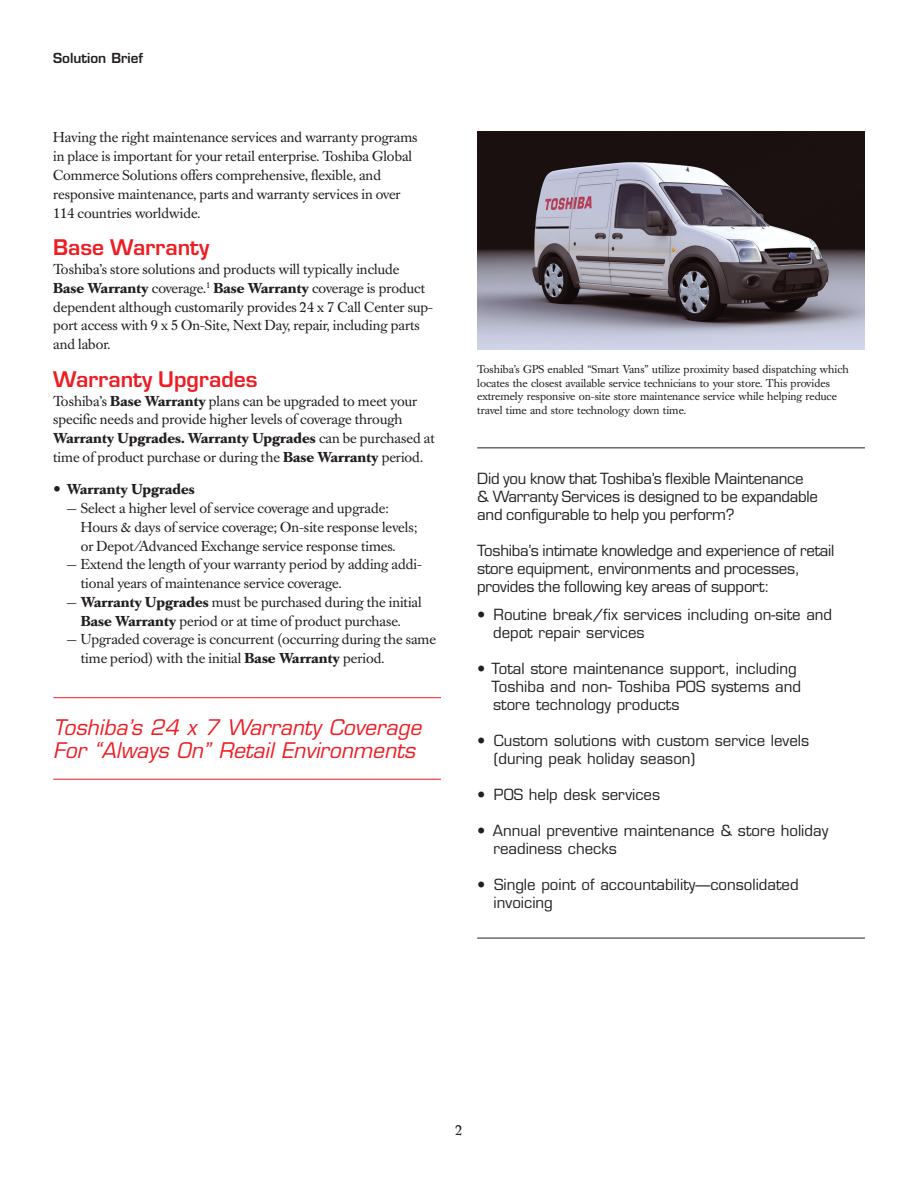
<style>
.page{position:relative;width:918px;height:1188px;background:#fff}
.page>*{position:absolute;margin:0;border:0;box-sizing:border-box;transform-origin:0 0}
.t1{font:italic 21px/22.5px "Eurostile LT Std";color:#ee1d23}
.t2{font:600 21px "Eurostile LT Std";color:#ee1d23}
.t3{font:15px/18px "Eurostile LT Std";color:#231f20}
.t4{font:14.25px/18.8px "Caslon Book Pro";color:#231f20}
.t5{font:700 14.25px "Caslon Book Pro";color:#231f20}
.t6{font:600 13.5px "Eurostile LT Std";color:#231f20}
.t7{font:11.25px/13.5px "Caslon Book Pro";color:#231f20}
.s1{font-weight:700}
</style>
<div class="page">
<img style="left:477px;top:132px;width:388px;height:218px">
<hr style="left:477px;top:447px;width:388px;height:1px;background:#231f20">
<hr style="left:477px;top:938px;width:388px;height:1px;background:#231f20">
<hr style="left:53px;top:697px;width:388px;height:1px;background:#ee1d23">
<hr style="left:53px;top:779px;width:388px;height:1px;background:#ee1d23">
<p class="t6" style="left:53px;top:50px;width:92px">Solution Brief</p>
<p class="t4" style="left:53px;top:128px;width:366px">Having the right maintenance services and warranty programs in place is important for your retail enterprise. Toshiba Global Commerce Solutions offers comprehensive, flexible, and responsive maintenance, parts and warranty services in over 114 countries worldwide.</p>
<h1 class="t2" style="left:53px;top:234px;width:158px">Base Warranty</h1>
<p class="t4" style="left:53px;top:260px;width:381px">Toshiba’s store solutions and products will typically include <span class="s1">Base Warranty</span> coverage.<sup>1</sup> <span class="s1">Base Warranty</span> coverage is product dependent although customarily provides 24 x 7 Call Center sup&shy;port access with 9 x 5 On-Site, Next Day, repair, including parts and labor.</p>
<h1 class="t2" style="left:53px;top:366px;width:206px">Warranty Upgrades</h1>
<p class="t4" style="left:53px;top:391px;width:383px">Toshiba’s <span class="s1">Base Warranty</span> plans can be upgraded to meet your specific needs and provide higher levels of coverage through <span class="s1">Warranty Upgrades. Warranty Upgrades</span> can be purchased at time of product purchase or during the <span class="s1">Base Warranty</span> period.</p>
<p class="t5" style="left:67px;top:480px;width:129px">Warranty Upgrades</p>
<p class="t4" style="left:81px;top:499px;width:338px;text-indent:-14px">— Select a higher level of service coverage and upgrade:<br>Hours &amp; days of service coverage; On-site response levels; or Depot/Advanced Exchange service response times.</p>
<p class="t4" style="left:81px;top:555px;width:343px;text-indent:-14px">— Extend the length of your warranty period by adding addi&shy;tional years of maintenance service coverage.</p>
<p class="t4" style="left:67px;top:593px;width:356px;text-align:center">— <span class="s1">Warranty Upgrades</span> must be purchased during the initial<br><span class="s1">Base Warranty</span> period or at time of product purchase.</p>
<p class="t4" style="left:81px;top:630px;width:357px;text-indent:-14px">— Upgraded coverage is concurrent (occurring during the same time period) with the initial <span class="s1">Base Warranty</span> period.</p>
<h1 class="t1" style="left:53px;top:717px;width:370px">Toshiba’s 24 x 7 Warranty Coverage<br>For “Always On” Retail Environments</h1>
<p class="t7" style="left:477px;top:363px;width:373px">Toshiba’s GPS enabled “Smart Vans” utilize proximity based dispatching which locates the closest available service technicians to your store. This provides extremely responsive on-site store maintenance service while helping reduce travel time and store technology down time.</p>
<p class="t3" style="left:477px;top:470px;width:342px">Did you know that Toshiba’s flexible Maintenance &amp; Warranty Services is designed to be expandable and configurable to help you perform?</p>
<p class="t3" style="left:477px;top:542px;width:359px">Toshiba’s intimate knowledge and experience of retail store equipment, environments and processes, provides the following key areas of support:</p>
<p class="t3" style="left:493px;top:606px;width:341px">Routine break/fix services including on-site and depot repair services</p>
<p class="t3" style="left:492px;top:660px;width:311px">Total store maintenance support, including<br>Toshiba and non- Toshiba POS systems and store technology products</p>
<p class="t3" style="left:494px;top:732px;width:317px">Custom solutions with custom service levels (during peak holiday season)</p>
<p class="t3" style="left:494px;top:786px;width:168px">POS help desk services</p>
<p class="t3" style="left:493px;top:822px;width:337px">Annual preventive maintenance &amp; store holiday readiness checks</p>
<p class="t3" style="left:494px;top:876px;width:306px">Single point of accountability—consolidated invoicing</p>
<p class="t4" style="left:455px;top:1120px;width:9px">2</p>
</div>
